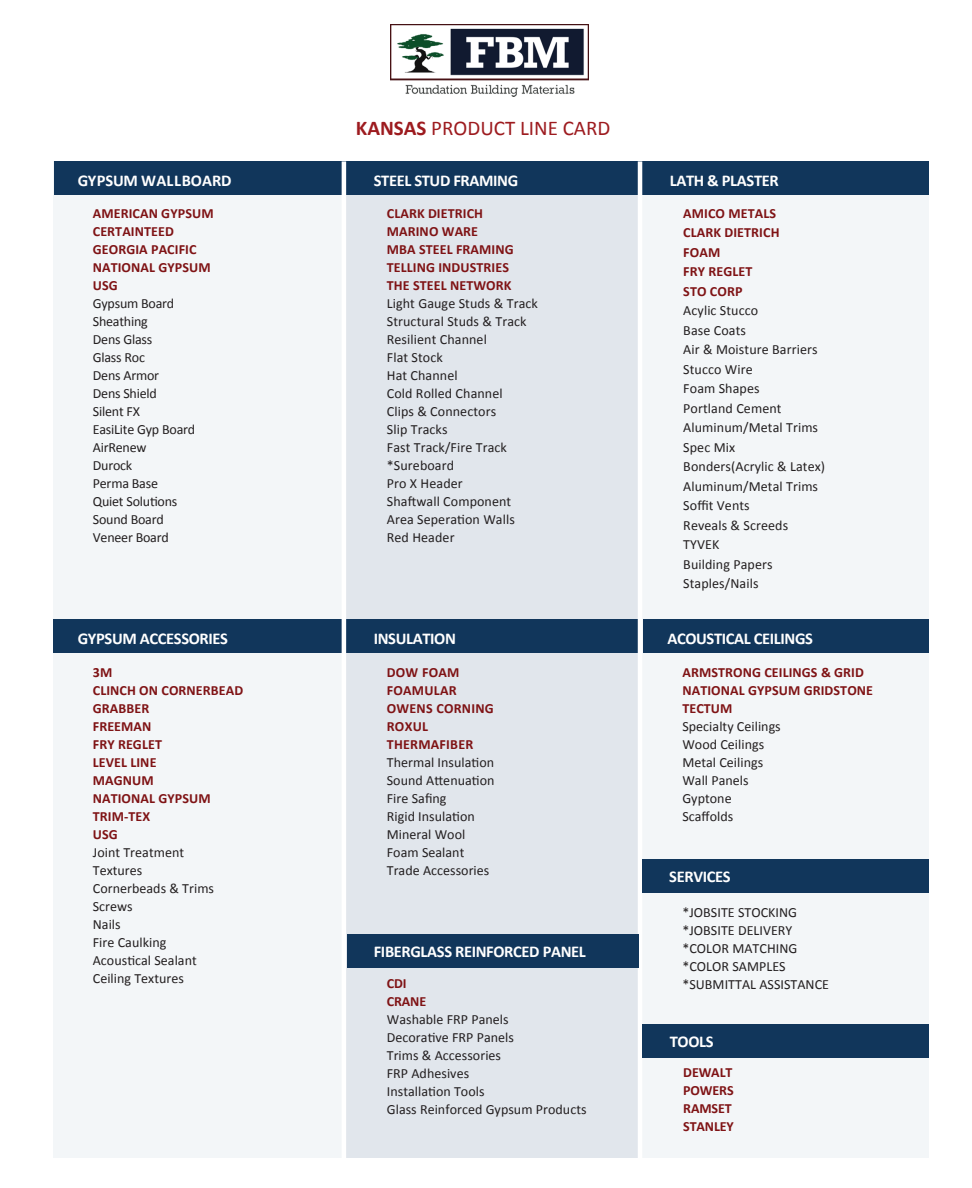
<style>
.page{position:relative;width:972px;height:1188px;background:#fff}
.page>*{position:absolute;margin:0;border:0;box-sizing:border-box;transform-origin:0 0}
.t1{font:21px "Calibri";color:#9d1b1f}
.t2{font:700 16.5px "Calibri";letter-spacing:-.02em;color:#fff}
.t3{font:700 16.5px "Calibri";letter-spacing:.01em;color:#fff}
.t4{font:14.1px/18px "Calibri";letter-spacing:.005em;color:#231f20}
.t5{font:700 14.1px/18px "Calibri";letter-spacing:.005em;color:#7f1315}
.t6{font:14.1px/18px "Calibri";letter-spacing:-.015em;color:#231f20}
.s1{font-weight:700}
</style>
<div class="page">
<div style="left:54px;top:161px;width:288px;height:997px;background:#f3f6f8"></div>
<div style="left:342px;top:161px;width:298px;height:997px;background:#e1e6ec"></div>
<div style="left:54px;top:620px;width:588px;height:33px;background:#11365b"></div>
<div style="left:640px;top:161px;width:288px;height:997px;background:#f3f6f8"></div>
<img style="left:390px;top:24px;width:199px;height:73px">
<div style="left:54px;top:161px;width:874px;height:34px;background:#11365b"></div>
<div style="left:643px;top:620px;width:285px;height:33px;background:#11365b"></div>
<hr style="left:342px;top:161px;width:4px;height:1017px;background:#fff">
<hr style="left:638px;top:161px;width:4px;height:1017px;background:#fff">
<div style="left:347px;top:934px;width:292px;height:33px;background:#11365b"></div>
<div style="left:642px;top:859px;width:286px;height:34px;background:#11365b"></div>
<div style="left:642px;top:1024px;width:286px;height:34px;background:#11365b"></div>
<h1 class="t1" style="left:356px;top:115px;width:256px"><span class="s1">KANSAS</span> PRODUCT LINE CARD</h1>
<p class="t3" style="left:78px;top:170px;width:155px">GYPSUM WALLBOARD</p>
<p class="t2" style="left:374px;top:170px;width:146px">STEEL STUD FRAMING</p>
<p class="t5" style="left:93px;top:204px;width:122px">AMERICAN GYPSUM<br>CERTAINTEED<br>GEORGIA PACIFIC<br>NATIONAL GYPSUM<br>USG</p>
<p class="t6" style="left:93px;top:294px;width:104px">Gypsum Board<br>Sheathing<br>Dens Glass<br>Glass Roc<br>Dens Armor<br>Dens Shield<br>Silent FX<br>EasiLite Gyp Board<br>AirRenew<br>Durock<br>Perma Base<br>Quiet Solutions<br>Sound Board<br>Veneer Board</p>
<p class="t5" style="left:387px;top:204px;width:128px">CLARK DIETRICH<br>MARINO WARE<br>MBA STEEL FRAMING<br>TELLING INDUSTRIES<br>THE STEEL NETWORK</p>
<p class="t4" style="left:387px;top:294px;width:153px">Light Gauge Studs &amp; Track<br>Structural Studs &amp; Track<br>Resilient Channel<br>Flat Stock<br>Hat Channel<br>Cold Rolled Channel<br>Clips &amp; Connectors<br>Slip Tracks<br>Fast Track/Fire Track *Sureboard<br>Pro X Header<br>Shaftwall Component<br>Area Seperation Walls<br>Red Header</p>
<p class="t2" style="left:78px;top:629px;width:152px">GYPSUM ACCESSORIES</p>
<p class="t2" style="left:374px;top:629px;width:84px">INSULATION</p>
<p class="t5" style="left:93px;top:663px;width:152px">3M<br>CLINCH ON CORNERBEAD<br>GRABBER<br>FREEMAN<br>FRY REGLET<br>LEVEL LINE<br>MAGNUM<br>NATIONAL GYPSUM<br>TRIM-TEX<br>USG</p>
<p class="t4" style="left:93px;top:843px;width:123px">Joint Treatment<br>Textures<br>Cornerbeads &amp; Trims<br>Screws<br>Nails<br>Fire Caulking<br>Acoustical Sealant<br>Ceiling Textures</p>
<p class="t5" style="left:387px;top:663px;width:108px">DOW FOAM<br>FOAMULAR<br>OWENS CORNING<br>ROXUL<br>THERMAFIBER</p>
<p class="t4" style="left:387px;top:753px;width:109px">Thermal Insulation<br>Sound Attenuation<br>Fire Safing<br>Rigid Insulation<br>Mineral Wool<br>Foam Sealant<br>Trade Accessories</p>
<p class="t2" style="left:374px;top:941px;width:214px">FIBERGLASS REINFORCED PANEL</p>
<p class="t5" style="left:387px;top:974px;width:41px">CDI<br>CRANE</p>
<p class="t4" style="left:387px;top:1010px;width:201px">Washable FRP Panels<br>Decorative FRP Panels<br>Trims &amp; Accessories<br>FRP Adhesives<br>Installation Tools<br>Glass Reinforced Gypsum Products</p>
<p class="t2" style="left:670px;top:170px;width:110px">LATH &amp; PLASTER</p>
<p class="t5" style="left:683px;top:203px;width:98px;line-height:19.5px">AMICO METALS<br>CLARK DIETRICH<br>FOAM<br>FRY REGLET<br>STO CORP</p>
<p class="t4" style="left:683px;top:301px;width:143px;line-height:19.5px">Acylic Stucco<br>Base Coats<br>Air &amp; Moisture Barriers<br>Stucco Wire<br>Foam Shapes<br>Portland Cement<br>Aluminum/Metal Trims<br>Spec Mix<br>Bonders(Acrylic &amp; Latex)<br>Aluminum/Metal Trims<br>Soffit Vents<br>Reveals &amp; Screeds<br>TYVEK<br>Building Papers<br>Staples/Nails</p>
<p class="t2" style="left:667px;top:629px;width:147px">ACOUSTICAL CEILINGS</p>
<p class="t5" style="left:682px;top:663px;width:192px">ARMSTRONG CEILINGS &amp; GRID<br>NATIONAL GYPSUM GRIDSTONE<br>TECTUM</p>
<p class="t4" style="left:682px;top:717px;width:100px">Specialty Ceilings<br>Wood Ceilings<br>Metal Ceilings<br>Wall Panels<br>Gyptone<br>Scaffolds</p>
<p class="t2" style="left:669px;top:866px;width:63px">SERVICES</p>
<p class="t4" style="left:682px;top:903px;width:148px">*JOBSITE STOCKING *JOBSITE DELIVERY *COLOR MATCHING *COLOR SAMPLES *SUBMITTAL ASSISTANCE</p>
<p class="t2" style="left:670px;top:1031px;width:45px">TOOLS</p>
<p class="t5" style="left:683px;top:1063px;width:52px">DEWALT<br>POWERS<br>RAMSET<br>STANLEY</p>
</div>
